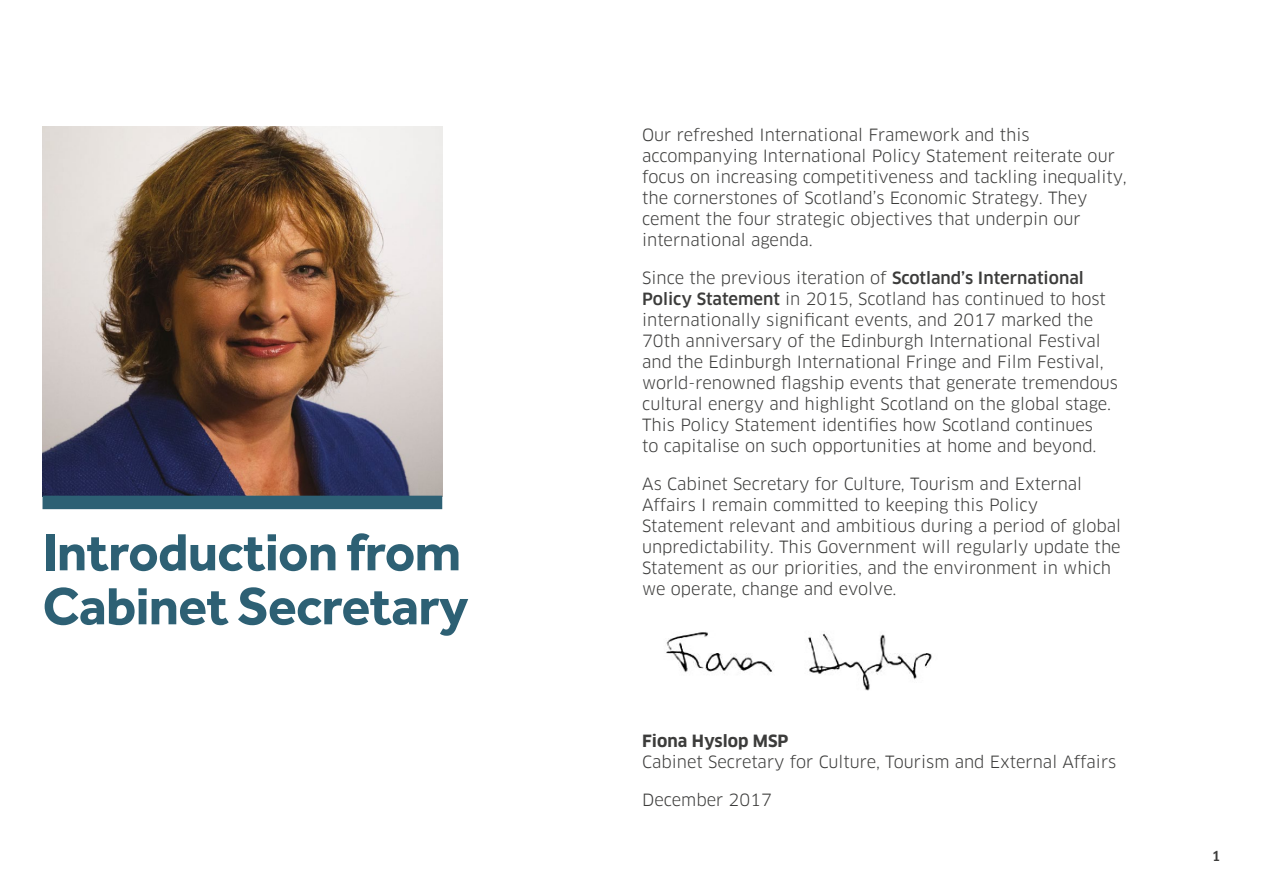
<style>
.page{position:relative;width:1263px;height:893px;background:#fff}
.page>*{position:absolute;margin:0;border:0;box-sizing:border-box;transform-origin:0 0}
.Heading{font:700 54px/54px "Effra";letter-spacing:-.015em;color:#2d6074}
.Body_Copy{font:16.5px/21px "Clan";color:#3c3c3b}
.t1{font:500 13.5px "Clan";color:#3c3c3b}
.s1{font-weight:500}
.s2{font-weight:700}
</style>
<div class="page">
<img style="left:43px;top:126px;width:399px;height:370px">
<img style="left:666px;top:632px;width:266px;height:59px">
<div style="left:43px;top:496px;width:399px;height:13px;background:#2d6074"></div>
<p class="Heading" style="left:43px;top:524px;width:427px">Introduction from<br>Cabinet Secretary</p>
<p class="Body_Copy" style="left:642px;top:125px;width:486px">Our refreshed International Framework and this accompanying International Policy Statement reiterate our focus on increasing competitiveness and tackling inequality, the cornerstones of Scotland’s Economic Strategy. They cement the four strategic objectives that underpin our international agenda.</p>
<p class="Body_Copy" style="left:642px;top:268px;width:477px">Since the previous iteration of <span class="s1">Scotland’s International Policy Statement</span> in 2015, Scotland has continued to host internationally significant events, and 2017 marked the 70th anniversary of the Edinburgh International Festival and the Edinburgh International Fringe and Film Festival, world-renowned flagship events that generate tremendous cultural energy and highlight Scotland on the global stage.<br>This Policy Statement identifies how Scotland continues<br>to capitalise on such opportunities at home and beyond.</p>
<p class="Body_Copy" style="left:642px;top:474px;width:480px">As Cabinet Secretary for Culture, Tourism and External Affairs I remain committed to keeping this Policy Statement relevant and ambitious during a period of global unpredictability. This Government will regularly update the Statement as our priorities, and the environment in which we operate, change and evolve.</p>
<p class="Body_Copy" style="left:642px;top:731px;width:476px"><span class="s2">Fiona Hyslop MSP<br></span>Cabinet Secretary for Culture, Tourism and External Affairs</p>
<p class="Body_Copy" style="left:642px;top:790px;width:131px">December 2017</p>
<p class="t1" style="left:1212px;top:848px;width:10px">1</p>
</div>
